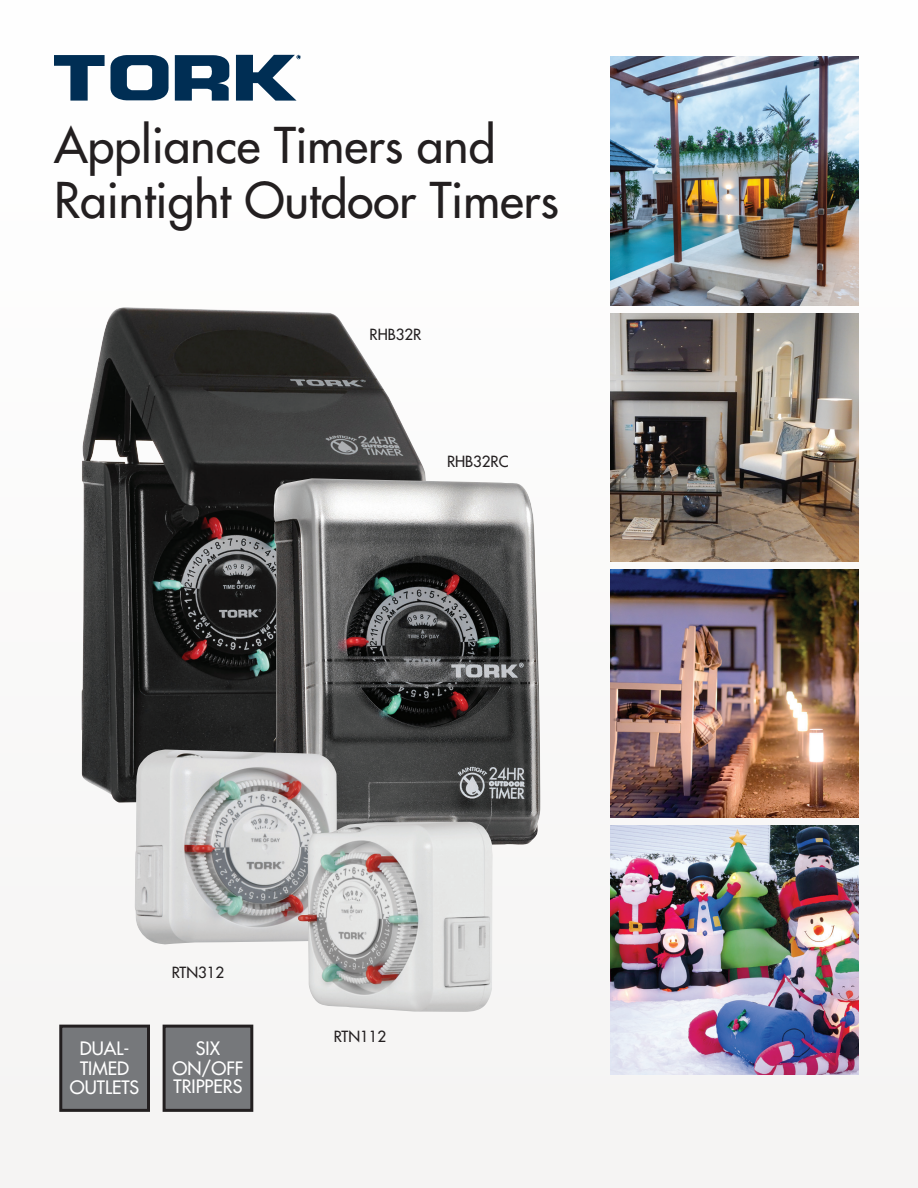
<style>
.page{position:relative;width:918px;height:1188px;background:#fbfafa}
.page>*{position:absolute;margin:0;border:0;box-sizing:border-box;transform-origin:0 0}
.t1{font:500 48px/55.5px "Futura Std";color:#231f20}
.t2{font:500 18px/19.8px "Futura Std";color:#fff;text-align:center}
.t3{font:500 15px "Futura Std";color:#231f20}
</style>
<div class="page">
<img style="left:81px;top:307px;width:345px;height:496px">
<img style="left:274px;top:478px;width:266px;height:367px">
<img style="left:134px;top:750px;width:203px;height:194px">
<img style="left:297px;top:822px;width:196px;height:190px">
<div style="left:61px;top:1026px;width:87px;height:84px;background:#76787b"></div>
<div style="left:59px;top:1025px;width:91px;height:87px;border:3px solid #231f20"></div>
<div style="left:164px;top:1026px;width:88px;height:84px;background:#76787b"></div>
<div style="left:163px;top:1025px;width:90px;height:87px;border:3px solid #231f20"></div>
<img style="left:610px;top:826px;width:249px;height:248px">
<img style="left:610px;top:569px;width:249px;height:249px">
<img style="left:610px;top:57px;width:249px;height:248px">
<img style="left:610px;top:313px;width:249px;height:249px">
<svg style="left:54px;top:55px;width:176px;height:46px"></svg>
<svg style="left:236px;top:55px;width:65px;height:46px"></svg>
<p class="t1" style="left:54px;top:118px;width:506px">Appliance Timers and<br>Raintight Outdoor Timers</p>
<p class="t3" style="left:370px;top:325px;width:53px">RHB32R</p>
<p class="t3" style="left:447px;top:452px;width:63px">RHB32RC</p>
<p class="t2" style="left:70px;top:1038px;width:71px">DUAL-<br>TIMED<br>OUTLETS</p>
<p class="t3" style="left:172px;top:963px;width:54px">RTN312</p>
<p class="t2" style="left:173px;top:1038px;width:72px">SIX<br>ON/OFF</p>
<p class="t2" style="left:174px;top:1076px;width:70px">TRIPPERS</p>
<p class="t3" style="left:334px;top:1027px;width:54px">RTN112</p>
</div>
